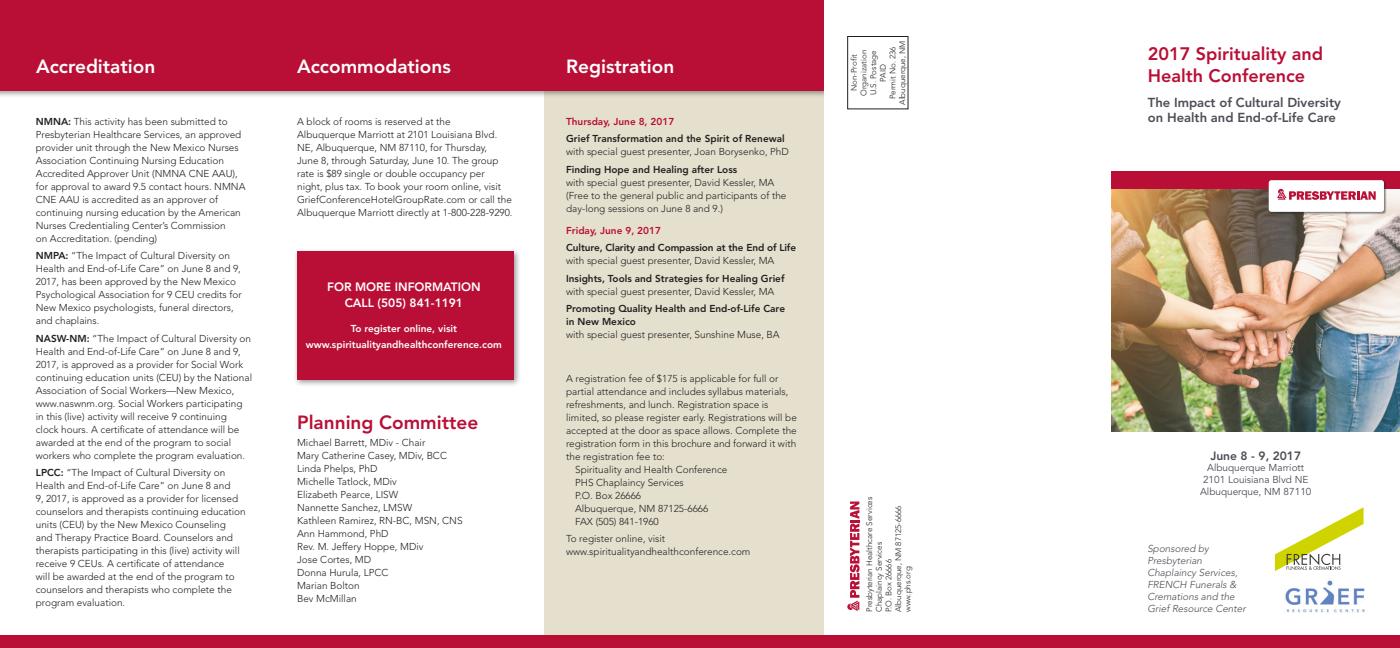
<style>
.page{position:relative;width:1400px;height:648px;background:#fff}
.page>*{position:absolute;margin:0;border:0;box-sizing:border-box;transform-origin:0 0}
.t1{font:800 19px "Avenir";color:#fff}
.t2{font:800 19px "Avenir";color:#b90f36}
.t3{font:800 18px/21.6px "Avenir";color:#b90f36}
.t4{font:800 13px/15.6px "Avenir";color:#4c4d56}
.t5{font:800 12px/16px "Avenir";color:#fff;text-align:center}
.t6{font:800 12px "Avenir";color:#4c4d56}
.t7{font:300 10px/13px "Avenir";color:#231f20}
.t8{font:800 10px/13px "Avenir";color:#231f20}
.t9{font:italic 300 10px/12px "Avenir";color:#4c4d56}
.t10{font:800 10px/16px "Avenir";color:#fff;text-align:center}
.t11{font:10px/12px "Avenir";color:#4c4d56;text-align:center}
.t12{font:800 10px "Avenir";color:#b90f36}
.t13{font:300 8px/9.6px "Avenir";color:#231f20}
.s1{font-weight:800}
</style>
<div class="page">
<div style="left:544px;top:52px;width:280px;height:596px;background:#e5e0ce"></div>
<div style="left:0;top:0;width:832px;height:98px;background:#231f20;opacity:.45"></div>
<div style="left:0;top:0;width:824px;height:90px;background:#b90f36"></div>
<img style="left:1111px;top:189px;width:289px;height:243px">
<div style="left:1111px;top:172px;width:289px;height:17px;background:#b90f36"></div>
<div style="left:1268px;top:180px;width:118px;height:34px;background:#231f20;opacity:.5"></div>
<div style="left:1268px;top:180px;width:115px;height:32px;background:#fff;border-radius:3px"></div>
<svg style="left:1277px;top:189px;width:98px;height:11px"></svg>
<svg style="left:847px;top:502px;width:12px;height:109px"></svg>
<div style="left:847px;top:36px;width:61px;height:73px;border:1px solid #231f20"></div>
<div style="left:824px;top:0;width:15px;height:648px;background:#fff"></div>
<div style="left:0;top:636px;width:1400px;height:12px;background:#b90f36"></div>
<svg style="left:1274px;top:507px;width:89px;height:64px"></svg>
<img style="left:1285px;top:580px;width:80px;height:33px">
<div style="left:294px;top:248px;width:227px;height:139px;background:#231f20;opacity:.45"></div>
<div style="left:297px;top:251px;width:216px;height:128px;background:#b90f36"></div>
<h1 class="t1" style="left:36px;top:55px;width:121px">Accreditation</h1>
<h1 class="t1" style="left:566px;top:55px;width:110px">Registration</h1>
<p class="t12" style="left:566px;top:115px;width:110px">Thursday, June 8, 2017</p>
<p class="t8" style="left:566px;top:132px;width:220px">Grief Transformation and the Spirit of Renewal</p>
<p class="t7" style="left:566px;top:145px;width:224px">with special guest presenter, Joan Borysenko, PhD</p>
<p class="t8" style="left:566px;top:163px;width:173px">Finding Hope and Healing after Loss</p>
<p class="t7" style="left:566px;top:176px;width:222px">with special guest presenter, David Kessler, MA (Free to the general public and participants of the day-long sessions on June 8 and 9.)</p>
<p class="t12" style="left:566px;top:224px;width:96px">Friday, June 9, 2017</p>
<p class="t8" style="left:566px;top:241px;width:231px">Culture, Clarity and Compassion at the End of Life</p>
<p class="t7" style="left:566px;top:254px;width:210px">with special guest presenter, David Kessler, MA</p>
<p class="t8" style="left:566px;top:272px;width:220px">Insights, Tools and Strategies for Healing Grief</p>
<p class="t7" style="left:566px;top:285px;width:210px">with special guest presenter, David Kessler, MA</p>
<p class="t8" style="left:566px;top:302px;width:220px">Promoting Quality Health and End-of-Life Care in New Mexico</p>
<p class="t7" style="left:566px;top:328px;width:215px">with special guest presenter, Sunshine Muse, BA</p>
<p class="t7" style="left:566px;top:372px;width:214px">A registration fee of $175 is applicable for full or</p>
<p class="t7" style="left:566px;top:385px;width:224px">partial attendance and includes syllabus materials,</p>
<p class="t7" style="left:566px;top:398px;width:204px">refreshments, and lunch. Registration space is</p>
<p class="t7" style="left:566px;top:411px;width:232px">limited, so please register early. Registrations will be</p>
<p class="t7" style="left:566px;top:424px;width:232px">accepted at the door as space allows. Complete the</p>
<p class="t7" style="left:566px;top:437px;width:232px">registration form in this brochure and forward it with</p>
<p class="t7" style="left:566px;top:450px;width:100px">the registration fee to:</p>
<p class="t7" style="left:575px;top:463px;width:154px">Spirituality and Health Conference</p>
<p class="t7" style="left:575px;top:476px;width:110px">PHS Chaplaincy Services</p>
<p class="t7" style="left:575px;top:489px;width:68px">P.O. Box 26666</p>
<p class="t7" style="left:575px;top:502px;width:135px">Albuquerque, NM 87125-6666</p>
<p class="t7" style="left:575px;top:515px;width:85px">FAX (505) 841-1960</p>
<p class="t7" style="left:566px;top:532px;width:186px">To register online, visit www.spiritualityandhealthconference.com</p>
<h1 class="t1" style="left:297px;top:55px;width:155px">Accommodations</h1>
<p class="t7" style="left:297px;top:115px;width:217px">A block of rooms is reserved at the<br>Albuquerque Marriott at 2101 Louisiana Blvd.<br>NE, Albuquerque, NM 87110, for Thursday,<br>June 8, through Saturday, June 10. The group rate is $89 single or double occupancy per night, plus tax. To book your room online, visit GriefConferenceHotelGroupRate.com or call the Albuquerque Marriott directly at 1-800-228-9290.</p>
<p class="t7" style="left:36px;top:115px;width:211px"><span class="s1">NMNA:</span> This activity has been submitted to Presbyterian Healthcare Services, an approved provider unit through the New Mexico Nurses Association Continuing Nursing Education Accredited Approver Unit (NMNA CNE AAU), for approval to award 9.5 contact hours. NMNA CNE AAU is accredited as an approver of continuing nursing education by the American Nurses Credentialing Center’s Commission<br>on Accreditation. (pending)</p>
<p class="t7" style="left:36px;top:249px;width:207px"><span class="s1">NMPA:</span> “The Impact of Cultural Diversity on Health and End-of-Life Care” on June 8 and 9, 2017, has been approved by the New Mexico Psychological Association for 9 CEU credits for New Mexico psychologists, funeral directors, and chaplains.</p>
<p class="t7" style="left:36px;top:332px;width:218px"><span class="s1">NASW-NM:</span> “The Impact of Cultural Diversity on Health and End-of-Life Care” on June 8 and 9, 2017, is approved as a provider for Social Work continuing education units (CEU) by the National Association of Social Workers—New Mexico, www.naswnm.org. Social Workers participating in this (live) activity will receive 9 continuing clock hours. A certificate of attendance will be awarded at the end of the program to social workers who complete the program evaluation.</p>
<p class="t7" style="left:36px;top:466px;width:211px"><span class="s1">LPCC:</span> “The Impact of Cultural Diversity on Health and End-of-Life Care” on June 8 and<br>9, 2017, is approved as a provider for licensed counselors and therapists continuing education units (CEU) by the New Mexico Counseling<br>and Therapy Practice Board. Counselors and therapists participating in this (live) activity will receive 9 CEUs. A certificate of attendance<br>will be awarded at the end of the program to counselors and therapists who complete the program evaluation.</p>
<p class="t5" style="left:327px;top:279px;width:155px">FOR MORE INFORMATION<br>CALL (505) 841-1191</p>
<p class="t10" style="left:306px;top:321px;width:197px">To register online, visit www.spiritualityandhealthconference.com</p>
<h1 class="t2" style="left:297px;top:411px;width:183px">Planning Committee</h1>
<p class="t7" style="left:297px;top:436px;width:167px">Michael Barrett, MDiv - Chair<br>Mary Catherine Casey, MDiv, BCC<br>Linda Phelps, PhD<br>Michelle Tatlock, MDiv<br>Elizabeth Pearce, LISW<br>Nannette Sanchez, LMSW<br>Kathleen Ramirez, RN-BC, MSN, CNS<br>Ann Hammond, PhD<br>Rev. M. Jeffery Hoppe, MDiv<br>Jose Cortes, MD<br>Donna Hurula, LPCC<br>Marian Bolton<br>Bev McMillan</p>
<p class="t13" style="left:849px;top:105px;width:66px;text-align:center;rotate:-90deg">Non-Profit<br>Organization<br>U.S. Postage<br>PAID<br>Permit No. 236<br>Albuquerque, NM</p>
<p class="t13" style="left:864px;top:612px;width:117px;rotate:-90deg">Presbyterian Healthcare Services<br>Chaplaincy Services<br>P.O. Box 26666<br>Albuquerque, NM 87125-6666 www.phs.org</p>
<h2 class="t3" style="left:1148px;top:43px;width:177px">2017 Spirituality and<br>Health Conference</h2>
<h3 class="t4" style="left:1148px;top:94px;width:194px">The Impact of Cultural Diversity on Health and End-of-Life Care</h3>
<p class="t6" style="left:1210px;top:449px;width:92px">June 8 - 9, 2017</p>
<p class="t11" style="left:1200px;top:462px;width:113px">Albuquerque Marriott<br>2101 Louisiana Blvd NE<br>Albuquerque, NM 87110</p>
<p class="t9" style="left:1147px;top:543px;width:100px">Sponsored by<br>Presbyterian<br>Chaplaincy Services,<br>FRENCH Funerals &amp;<br>Cremations and the<br>Grief Resource Center</p>
</div>
